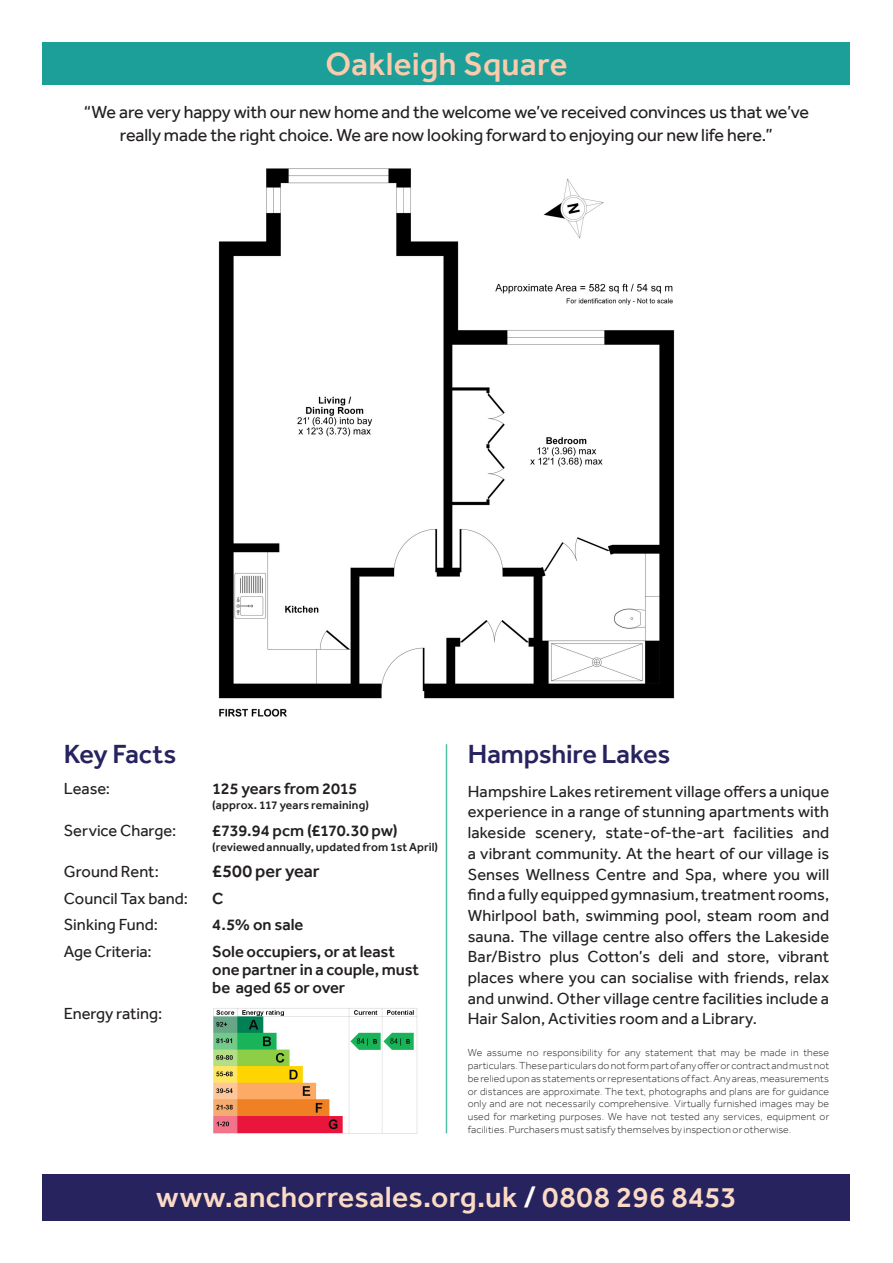
<style>
.page{position:relative;width:893px;height:1263px;background:#fff}
.page>*{position:absolute;margin:0;border:0;box-sizing:border-box;transform-origin:0 0}
.t1{font:500 33px "Effra";letter-spacing:.01em;color:#facbad}
.t2{font:500 30px "Effra";letter-spacing:.01em;color:#fbdbc5}
.t3{font:500 27px "Effra";letter-spacing:-.005em;color:#27235f}
.t4{font:18px/22.5px "Effra";letter-spacing:-.01em;color:#231f20;text-align:center}
.t5{font:500 18px "Effra";color:#231f20}
.t6{font:16.5px/20.7px "Effra";color:#231f20;text-align:justify}
.t7{font:500 16.5px/18px "Effra";letter-spacing:-.005em;color:#231f20}
.t8{font:500 12px "Effra";letter-spacing:.01em;color:#231f20}
.t9{font:300 10.5px/12.8px "Effra";letter-spacing:.01em;color:#231f20;text-align:justify}
.s1{color:#fff}
</style>
<div class="page">
<img style="left:218px;top:168px;width:457px;height:549px">
<div style="left:43px;top:43px;width:807px;height:42px;background:#1c9e99"></div>
<div style="left:43px;top:1174px;width:807px;height:46px;background:#27235f"></div>
<hr style="left:446px;top:744px;width:1px;height:389px;background:#53c0a8">
<img style="left:213px;top:1008px;width:205px;height:126px">
<p class="t1" style="left:325px;top:44px;width:244px">Oakleigh Square</p>
<p class="t4" style="left:84px;top:101px;width:727px">“We are very happy with our new home and the welcome we’ve received convinces us that we’ve really made the right choice. We are now looking forward to enjoying our new life here.”</p>
<p class="t3" style="left:64px;top:738px;width:114px">Key Facts</p>
<p class="t6" style="left:64px;top:778px;width:48px">Lease:</p>
<p class="t7" style="left:212px;top:779px;width:147px">125 years from 2015</p>
<p class="t8" style="left:212px;top:798px;width:158px">(approx. 117 years remaining)</p>
<p class="t6" style="left:64px;top:819px;width:114px">Service Charge:</p>
<p class="t7" style="left:212px;top:821px;width:187px">£739.94 pcm (£170.30 pw)</p>
<p class="t8" style="left:212px;top:839px;width:227px">(reviewed annually, updated from 1st April)</p>
<p class="t6" style="left:64px;top:861px;width:97px">Ground Rent:</p>
<p class="t5" style="left:212px;top:860px;width:109px">£500 per year</p>
<p class="t6" style="left:64px;top:887px;width:126px">Council Tax band:</p>
<p class="t7" style="left:212px;top:889px;width:13px">C</p>
<p class="t6" style="left:64px;top:914px;width:96px">Sinking Fund:</p>
<p class="t7" style="left:212px;top:915px;width:93px">4.5% on sale</p>
<p class="t6" style="left:64px;top:940px;width:90px">Age Criteria:</p>
<p class="t7" style="left:212px;top:942px;width:208px">Sole occupiers, or at least one partner in a couple, must be aged 65 or over</p>
<p class="t6" style="left:64px;top:1003px;width:100px">Energy rating:</p>
<p class="t3" style="left:468px;top:738px;width:204px">Hampshire Lakes</p>
<p class="t6" style="left:468px;top:781px;width:363px">Hampshire Lakes retirement village offers a unique experience in a range of stunning apartments with lakeside scenery, state-of-the-art facilities and a vibrant community. At the heart of our village is Senses Wellness Centre and Spa, where you will find a fully equipped gymnasium, treatment rooms, Whirlpool bath, swimming pool, steam room and sauna. The village centre also offers the Lakeside Bar/Bistro plus Cotton’s deli and store, vibrant places where you can socialise with friends, relax and unwind. Other village centre facilities include a Hair Salon, Activities room and a Library.</p>
<p class="t9" style="left:468px;top:1046px;width:363px">We assume no responsibility for any statement that may be made in these particulars. These particulars do not form part of any offer or contract and must not be relied upon as statements or representations of fact. Any areas, measurements or distances are approximate. The text, photographs and plans are for guidance only and are not necessarily comprehensive. Virtually furnished images may be used for marketing purposes. We have not tested any services, equipment or facilities. Purchasers must satisfy themselves by inspection or otherwise.</p>
<p class="t2" style="left:156px;top:1179px;width:582px">www.anchorresales.org.uk <span class="s1">/</span> 0808 296 8453</p>
</div>
